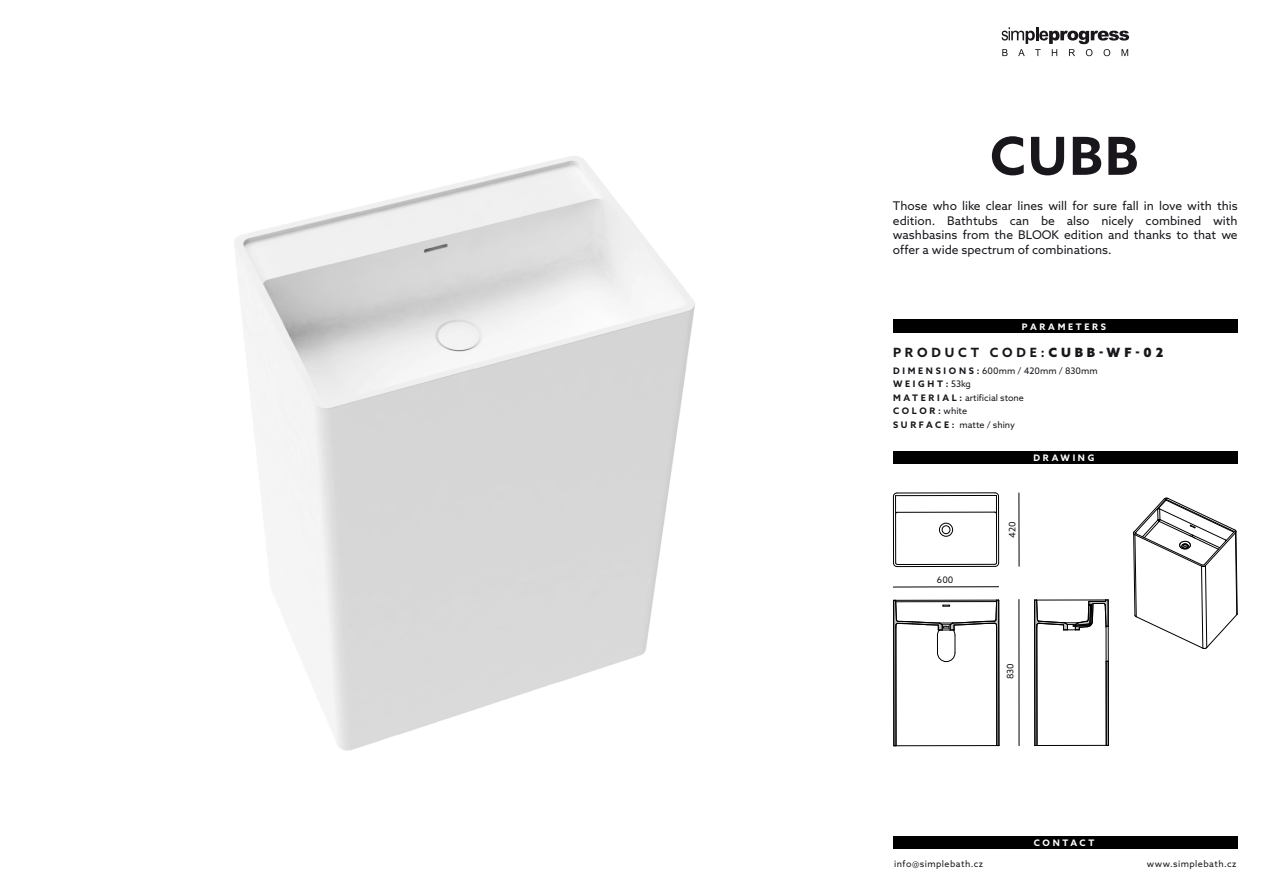
<style>
.page{position:relative;width:1263px;height:893px;background:#fff}
.page>*{position:absolute;margin:0;border:0;box-sizing:border-box;transform-origin:0 0}
.t1{font:700 52.5px "Azo Sans";color:#1a171c}
.t2{font:700 12.75px "Azo Sans";letter-spacing:.3em;color:#1a171c}
.t3{font:12px/14.4px "Azo Sans";color:#1a171c;text-align:justify}
.t4{font:9px/13.5px "Azo Sans";color:#1a171c}
.t5{font:9px "Azo Sans";letter-spacing:.05em;color:#1a171c}
.t6{font:700 9px "Azo Sans";letter-spacing:.3em;color:#fff}
.s1{font-weight:900}
.s2{font-weight:700}
</style>
<div class="page">
<img style="left:234px;top:156px;width:805px;height:595px">
<svg style="left:1001px;top:27px;width:128px;height:29px"></svg>
<hr style="left:1019px;top:599px;width:1px;height:147px;background:#000">
<hr style="left:893px;top:586px;width:105px;height:1px;background:#000">
<hr style="left:1019px;top:493px;width:1px;height:73px;background:#000">
<svg style="left:1034px;top:599px;width:75px;height:147px"></svg>
<hr style="left:893px;top:496px;width:1px;height:67px;background:#000">
<hr style="left:895px;top:496px;width:1px;height:67px;background:#000">
<hr style="left:897px;top:566px;width:98px;height:1px;background:#000">
<hr style="left:897px;top:564px;width:98px;height:1px;background:#000">
<hr style="left:897px;top:512px;width:98px;height:1px;background:#000">
<hr style="left:895px;top:495px;width:101px;height:1px;background:#000">
<hr style="left:897px;top:492px;width:98px;height:1px;background:#000">
<hr style="left:996px;top:495px;width:1px;height:68px;background:#000">
<hr style="left:998px;top:496px;width:1px;height:67px;background:#000">
<svg style="left:893px;top:492px;width:4px;height:5px"></svg>
<svg style="left:994px;top:492px;width:5px;height:5px"></svg>
<div style="left:939px;top:523px;width:14px;height:14px;border:1px solid #000;border-radius:50%"></div>
<div style="left:942px;top:525px;width:8px;height:9px;border:1px solid #000;border-radius:50%"></div>
<svg style="left:893px;top:562px;width:5px;height:5px"></svg>
<svg style="left:994px;top:562px;width:5px;height:5px"></svg>
<svg style="left:893px;top:599px;width:106px;height:147px"></svg>
<svg style="left:1133px;top:498px;width:105px;height:151px"></svg>
<div style="left:893px;top:320px;width:344px;height:13px;background:#000"></div>
<div style="left:893px;top:450px;width:344px;height:13px;background:#000"></div>
<div style="left:893px;top:836px;width:344px;height:13px;background:#000"></div>
<h1 class="t1" style="left:990px;top:121px;width:150px">CUBB</h1>
<p class="t3" style="left:893px;top:199px;width:346px">Those who like clear lines will for sure fall in love with this edition. Bathtubs can be also nicely combined with washbasins from the BLOOK edition and thanks to that we offer a wide spectrum of combinations.</p>
<p class="t6" style="left:1022px;top:320px;width:86px">PARAMETERS</p>
<p class="t2" style="left:893px;top:344px;width:272px">PRODUCT CODE:<span class="s1">CUBB-WF-02</span></p>
<p class="t4" style="left:893px;top:364px;width:206px"><span class="s2">D I M E N S I O N S :</span> 600mm / 420mm / 830mm<br><span class="s2">WEIGHT:</span>53kg<br><span class="s2">M A T E R I A L :</span> artificial stone<br><span class="s2">COLOR:</span>white<br><span class="s2">S U R F A C E :</span> matte / shiny</p>
<p class="t4" style="left:937px;top:573px;width:18px">600</p>
<p class="t6" style="left:1033px;top:451px;width:62px">DRAWING</p>
<p class="t4" style="left:1005px;top:538px;width:18px;rotate:-90deg">420</p>
<p class="t4" style="left:1003px;top:679px;width:18px;rotate:-90deg">830</p>
<p class="t6" style="left:1034px;top:836px;width:62px">CONTACT</p>
<p class="t5" style="left:894px;top:858px;width:91px">info@simplebath.cz</p>
<p class="t5" style="left:1147px;top:858px;width:91px">www.simplebath.cz</p>
</div>
